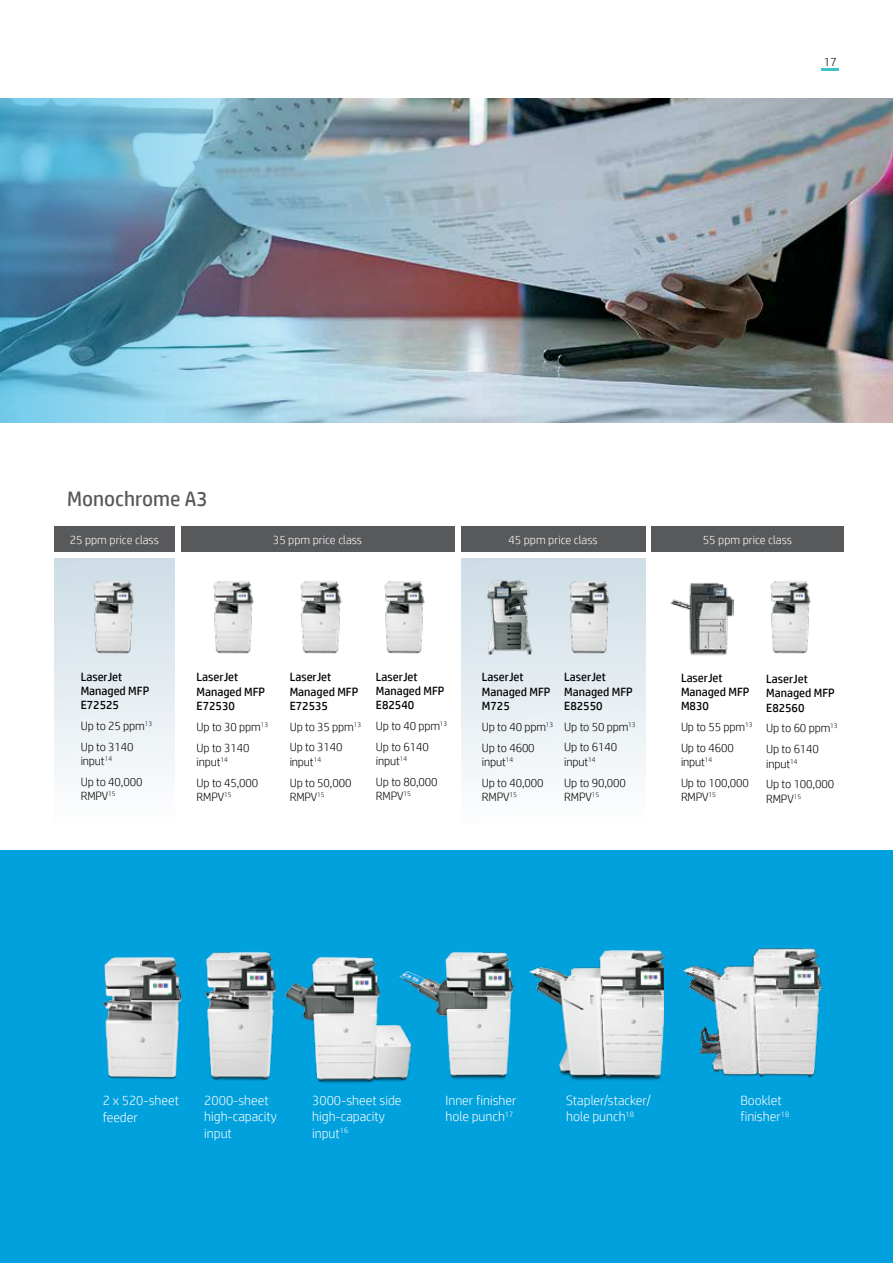
<style>
.page{position:relative;width:893px;height:1263px;background:#fff}
.page>*{position:absolute;margin:0;border:0;box-sizing:border-box;transform-origin:0 0}
.t1{font:21px "HP Simplified";color:#58595b}
.t2{font:300 13.5px/16.2px "HP Simplified";color:#fff}
.t3{font:300 12px/20.7px "HP Simplified";letter-spacing:-.01em;color:#000}
.t4{font:12px/14.4px "HP Simplified";color:#000}
.t5{font:300 12px "HP Simplified";color:#fff}
</style>
<div class="page">
<img style="left:0;top:98px;width:893px;height:324px">
<div style="left:0;top:850px;width:893px;height:413px;background:#00a1dd"></div>
<div style="left:54px;top:558px;width:121px;height:267px;background:linear-gradient(to bottom,#cddde6,#fefefe)"></div>
<div style="left:461px;top:558px;width:184px;height:267px;background:linear-gradient(to bottom,#cddde6,#fefefe)"></div>
<img style="left:103px;top:956px;width:80px;height:123px">
<img style="left:205px;top:951px;width:72px;height:129px">
<img style="left:285px;top:956px;width:112px;height:127px">
<img style="left:397px;top:951px;width:118px;height:131px">
<img style="left:529px;top:950px;width:135px;height:131px">
<img style="left:89px;top:579px;width:45px;height:76px">
<img style="left:485px;top:579px;width:47px;height:76px">
<img style="left:213px;top:581px;width:41px;height:73px">
<img style="left:300px;top:581px;width:42px;height:73px">
<img style="left:384px;top:581px;width:41px;height:73px">
<img style="left:565px;top:579px;width:47px;height:76px">
<img style="left:770px;top:581px;width:41px;height:73px">
<img style="left:670px;top:582px;width:63px;height:74px">
<img style="left:682px;top:948px;width:140px;height:130px">
<hr style="left:822px;top:68px;width:17px;height:3px;background:#42c1c8">
<div style="left:54px;top:526px;width:121px;height:26px;background:#58595b"></div>
<div style="left:181px;top:526px;width:273px;height:26px;background:#58595b"></div>
<div style="left:461px;top:526px;width:184px;height:26px;background:#58595b"></div>
<div style="left:651px;top:526px;width:192px;height:26px;background:#58595b"></div>
<p class="t3" style="left:824px;top:51px;width:14px">17</p>
<h1 class="t1" style="left:67px;top:485px;width:142px">Monochrome A3</h1>
<p class="t5" style="left:70px;top:532px;width:91px">25 ppm price class</p>
<p class="t5" style="left:273px;top:532px;width:91px">35 ppm price class</p>
<p class="t5" style="left:508px;top:532px;width:91px">45 ppm price class</p>
<p class="t5" style="left:703px;top:532px;width:91px">55 ppm price class</p>
<p class="t4" style="left:81px;top:669px;width:70px">LaserJet<br>Managed MFP<br>E72525</p>
<p class="t3" style="left:81px;top:715px;width:73px">Up to 25 ppm<sup>13<br></sup>Up to 3140</p>
<p class="t3" style="left:81px;top:750px;width:63px">input<sup>14<br></sup>Up to 40,000</p>
<p class="t3" style="left:81px;top:785px;width:36px">RMPV<sup>15</sup></p>
<p class="t4" style="left:197px;top:670px;width:70px">LaserJet<br>Managed MFP<br>E72530</p>
<p class="t3" style="left:197px;top:716px;width:73px">Up to 30 ppm<sup>13<br></sup>Up to 3140</p>
<p class="t3" style="left:197px;top:751px;width:63px">input<sup>14<br></sup>Up to 45,000</p>
<p class="t3" style="left:197px;top:786px;width:36px">RMPV<sup>15</sup></p>
<p class="t4" style="left:290px;top:670px;width:70px">LaserJet<br>Managed MFP<br>E72535</p>
<p class="t3" style="left:290px;top:716px;width:73px">Up to 35 ppm<sup>13<br></sup>Up to 3140</p>
<p class="t3" style="left:290px;top:751px;width:63px">input<sup>14<br></sup>Up to 50,000</p>
<p class="t3" style="left:290px;top:786px;width:36px">RMPV<sup>15</sup></p>
<p class="t4" style="left:376px;top:669px;width:70px">LaserJet<br>Managed MFP<br>E82540</p>
<p class="t3" style="left:376px;top:715px;width:73px">Up to 40 ppm<sup>13<br></sup>Up to 6140</p>
<p class="t3" style="left:376px;top:750px;width:63px">input<sup>14<br></sup>Up to 80,000</p>
<p class="t3" style="left:376px;top:785px;width:36px">RMPV<sup>15</sup></p>
<p class="t4" style="left:482px;top:670px;width:70px">LaserJet<br>Managed MFP<br>M725</p>
<p class="t3" style="left:482px;top:716px;width:73px">Up to 40 ppm<sup>13<br></sup>Up to 4600</p>
<p class="t3" style="left:482px;top:751px;width:63px">input<sup>14<br></sup>Up to 40,000</p>
<p class="t3" style="left:482px;top:786px;width:36px">RMPV<sup>15</sup></p>
<p class="t4" style="left:564px;top:670px;width:70px">LaserJet<br>Managed MFP<br>E82550</p>
<p class="t3" style="left:564px;top:716px;width:73px">Up to 50 ppm<sup>13<br></sup>Up to 6140</p>
<p class="t3" style="left:564px;top:751px;width:63px">input<sup>14<br></sup>Up to 90,000</p>
<p class="t3" style="left:564px;top:786px;width:36px">RMPV<sup>15</sup></p>
<p class="t4" style="left:681px;top:670px;width:70px">LaserJet<br>Managed MFP<br>M830</p>
<p class="t3" style="left:681px;top:716px;width:73px">Up to 55 ppm<sup>13<br></sup>Up to 4600</p>
<p class="t3" style="left:681px;top:751px;width:70px">input<sup>14<br></sup>Up to 100,000</p>
<p class="t3" style="left:681px;top:787px;width:36px">RMPV<sup>15</sup></p>
<p class="t4" style="left:766px;top:671px;width:70px">LaserJet<br>Managed MFP<br>E82560</p>
<p class="t3" style="left:766px;top:717px;width:73px">Up to 60 ppm<sup>13<br></sup>Up to 6140</p>
<p class="t3" style="left:766px;top:753px;width:70px">input<sup>14<br></sup>Up to 100,000</p>
<p class="t3" style="left:766px;top:788px;width:36px">RMPV<sup>15</sup></p>
<p class="t2" style="left:103px;top:1092px;width:78px;line-height:17px">2 x 520-sheet feeder</p>
<p class="t2" style="left:204px;top:1092px;width:74px">2000-sheet high-capacity input</p>
<p class="t2" style="left:312px;top:1092px;width:91px">3000-sheet side high-capacity input<sup>16</sup></p>
<p class="t2" style="left:446px;top:1092px;width:72px">Inner finisher hole punch<sup>17</sup></p>
<p class="t2" style="left:566px;top:1092px;width:86px">Stapler/stacker/ hole punch<sup>18</sup></p>
<p class="t2" style="left:740px;top:1092px;width:50px">Booklet finisher<sup>18</sup></p>
</div>
